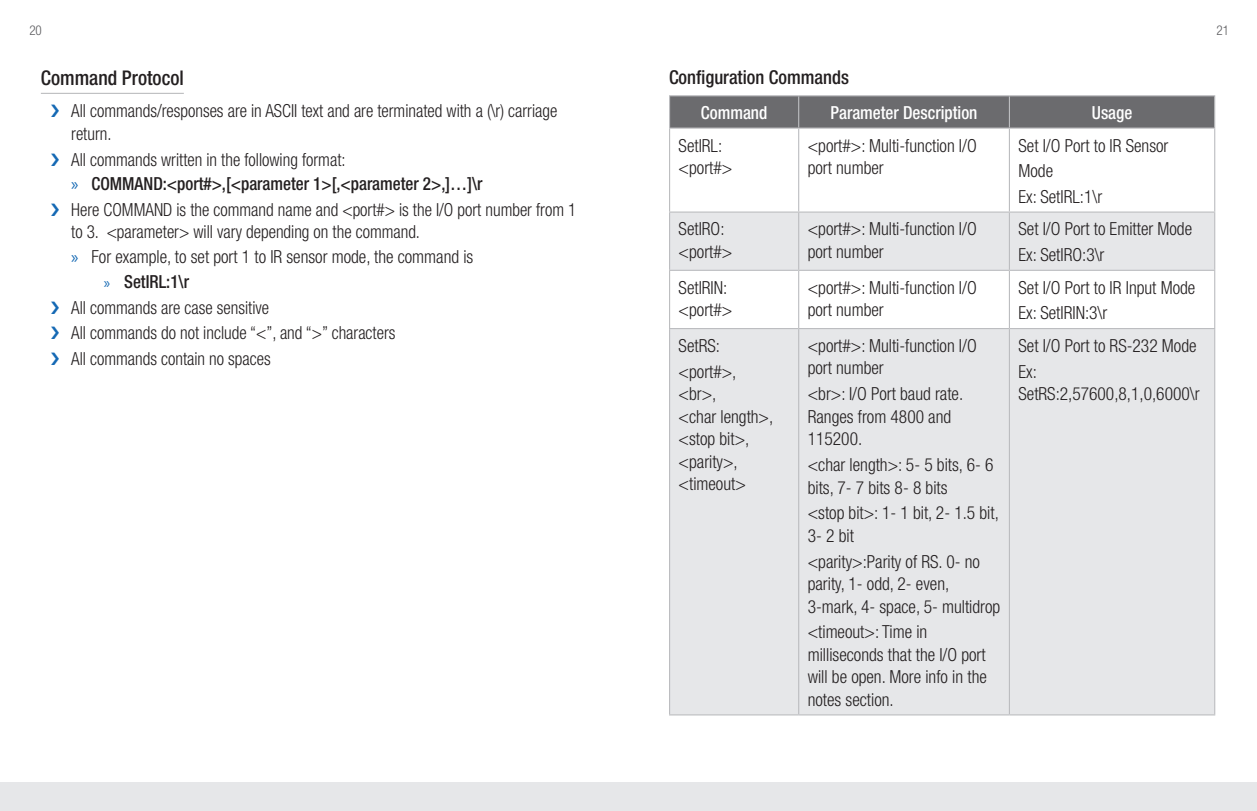
<style>
.page{position:relative;width:1257px;height:811px;background:#fff}
.page>*{position:absolute;margin:0;border:0;box-sizing:border-box;transform-origin:0 0}
.t1{font:500 condensed 20.25px "Helvetica Neue";color:#231f20}
.t2{font:500 condensed 19.12px "Helvetica Neue";color:#231f20}
.t3{font:300 condensed 18px/22.5px "Helvetica Neue";color:#231f20}
.t4{font:300 condensed 18px/25.2px "Helvetica Neue";color:#231f20;scale:.95 1}
.t5{font:500 condensed 18px "Helvetica Neue";color:#fff;scale:.95 1}
.t6{font:500 condensed 18px "Helvetica Neue";color:#231f20;scale:.95 1}
.t7{font:300 condensed 13.5px "Helvetica Neue";color:#5c5c5f}
.s1{font-family:"Myriad Pro";font-weight:400;font-stretch:normal;color:#1569b4}
.s2{font-weight:500}
.s3{font-family:"Myriad Pro";font-weight:400;font-stretch:normal;font-size:15.75px;color:#1569b4}
</style>
<div class="page">
<div style="left:0;top:781px;width:628px;height:30px;background:#e6e7e9"></div>
<div style="left:628px;top:781px;width:628px;height:30px;background:#e6e7e9"></div>
<div style="left:670px;top:96px;width:543px;height:31px;background:#6b6b6e"></div>
<svg style="left:670px;top:213px;width:543px;height:501px;background:#e8e9eb"></svg>
<hr style="left:669px;top:95px;width:129px;height:1px;background:#bcbdc0">
<hr style="left:669px;top:96px;width:1px;height:31px;background:#bcbdc0">
<hr style="left:798px;top:95px;width:211px;height:1px;background:#bcbdc0">
<hr style="left:798px;top:96px;width:1px;height:31px;background:#bcbdc0">
<hr style="left:1009px;top:95px;width:206px;height:1px;background:#bcbdc0">
<hr style="left:1008px;top:96px;width:1px;height:31px;background:#bcbdc0">
<hr style="left:1213px;top:96px;width:2px;height:31px;background:#bcbdc0">
<hr style="left:669px;top:127px;width:129px;height:2px;background:#bcbdc0">
<hr style="left:669px;top:129px;width:1px;height:82px;background:#bcbdc0">
<hr style="left:798px;top:127px;width:211px;height:2px;background:#bcbdc0">
<hr style="left:798px;top:129px;width:1px;height:82px;background:#bcbdc0">
<hr style="left:1009px;top:127px;width:206px;height:2px;background:#bcbdc0">
<hr style="left:1008px;top:129px;width:1px;height:82px;background:#bcbdc0">
<hr style="left:1213px;top:129px;width:2px;height:82px;background:#bcbdc0">
<hr style="left:669px;top:211px;width:129px;height:2px;background:#bcbdc0">
<hr style="left:669px;top:213px;width:1px;height:57px;background:#bcbdc0">
<hr style="left:798px;top:211px;width:211px;height:2px;background:#bcbdc0">
<hr style="left:798px;top:213px;width:1px;height:57px;background:#bcbdc0">
<hr style="left:1009px;top:211px;width:206px;height:2px;background:#bcbdc0">
<hr style="left:1008px;top:213px;width:1px;height:57px;background:#bcbdc0">
<hr style="left:1213px;top:213px;width:2px;height:57px;background:#bcbdc0">
<hr style="left:669px;top:270px;width:129px;height:1px;background:#bcbdc0">
<hr style="left:669px;top:271px;width:1px;height:57px;background:#bcbdc0">
<hr style="left:798px;top:270px;width:211px;height:1px;background:#bcbdc0">
<hr style="left:798px;top:271px;width:1px;height:57px;background:#bcbdc0">
<hr style="left:1009px;top:270px;width:206px;height:1px;background:#bcbdc0">
<hr style="left:1008px;top:271px;width:1px;height:57px;background:#bcbdc0">
<hr style="left:1213px;top:271px;width:2px;height:57px;background:#bcbdc0">
<hr style="left:669px;top:328px;width:129px;height:1px;background:#bcbdc0">
<hr style="left:669px;top:329px;width:1px;height:385px;background:#bcbdc0">
<hr style="left:798px;top:328px;width:211px;height:1px;background:#bcbdc0">
<hr style="left:798px;top:329px;width:1px;height:385px;background:#bcbdc0">
<hr style="left:1009px;top:328px;width:206px;height:1px;background:#bcbdc0">
<hr style="left:1008px;top:329px;width:1px;height:385px;background:#bcbdc0">
<hr style="left:1213px;top:329px;width:2px;height:385px;background:#bcbdc0">
<hr style="left:669px;top:714px;width:129px;height:1px;background:#bcbdc0">
<hr style="left:798px;top:714px;width:211px;height:1px;background:#bcbdc0">
<hr style="left:1009px;top:714px;width:206px;height:1px;background:#bcbdc0">
<hr style="left:41px;top:93px;width:143px;height:1px;background:#bcbdc0">
<p class="t7" style="left:29px;top:22px;width:14px">20</p>
<p class="t7" style="left:1216px;top:22px;width:14px">21</p>
<p class="t2" style="left:669px;top:66px;width:181px">Configuration Commands</p>
<p class="t5" style="left:700px;top:102px;width:71px">Command</p>
<p class="t5" style="left:830px;top:102px;width:156px">Parameter Description</p>
<p class="t5" style="left:1091px;top:102px;width:44px">Usage</p>
<p class="t3" style="left:678px;top:134px;width:55px">SetIRL: &lt;port#&gt;</p>
<p class="t3" style="left:807px;top:134px;width:170px">&lt;port#&gt;: Multi-function I/O port number</p>
<p class="t3" style="left:1018px;top:132px;width:151px;line-height:25.7px">Set I/O Port to IR Sensor<br>Mode<br>Ex: SetIRL:1\r</p>
<p class="t3" style="left:678px;top:218px;width:55px">SetIRO: &lt;port#&gt;</p>
<p class="t3" style="left:807px;top:218px;width:170px">&lt;port#&gt;: Multi-function I/O port number</p>
<p class="t3" style="left:1018px;top:216px;width:175px;line-height:25.7px">Set I/O Port to Emitter Mode<br>Ex: SetIRO:3\r</p>
<p class="t3" style="left:678px;top:276px;width:55px">SetIRIN: &lt;port#&gt;</p>
<p class="t3" style="left:807px;top:276px;width:170px">&lt;port#&gt;: Multi-function I/O port number</p>
<p class="t3" style="left:1018px;top:274px;width:178px;line-height:25.7px">Set I/O Port to IR Input Mode<br>Ex: SetIRIN:3\r</p>
<p class="t3" style="left:678px;top:332px;width:59px;line-height:25.7px">SetRS: &lt;port#&gt;,</p>
<p class="t3" style="left:678px;top:382px;width:96px">&lt;br&gt;,<br>&lt;char length&gt;, &lt;stop bit&gt;, &lt;parity&gt;, &lt;timeout&gt;</p>
<p class="t1" style="left:41px;top:65px;width:144px">Command Protocol</p>
<p class="t4" style="left:71px;top:100px;width:513px;line-height:22.5px">All commands/responses are in ASCII text and are terminated with a (\r) carriage return.</p>
<p class="t4" style="left:71px;top:146px;width:533px">All commands written in the following format:<br><span class="s1">»</span> <span class="s2">COMMAND:&lt;port#&gt;,[&lt;parameter 1&gt;[,&lt;parameter 2&gt;,]…]\r<br></span>Here COMMAND is the command name and &lt;port#&gt; is the I/O port number from 1</p>
<p class="t4" style="left:71px;top:219px;width:368px">to 3. &lt;parameter&gt; will vary depending on the command.</p>
<p class="t3" style="left:71px;top:245px;width:403px"><span class="s1">»</span> For example, to set port 1 to IR sensor mode, the command is</p>
<p class="t6" style="left:104px;top:270px;width:91px"><span class="s3">»</span> SetIRL:1\r</p>
<p class="t4" style="left:71px;top:294px;width:210px">All commands are case sensitive</p>
<p class="t4" style="left:71px;top:320px;width:343px">All commands do not include “&lt;”, and “&gt;” characters</p>
<p class="t4" style="left:71px;top:346px;width:211px">All commands contain no spaces</p>
<p class="t3" style="left:807px;top:334px;width:170px">&lt;port#&gt;: Multi-function I/O port number</p>
<p class="t3" style="left:807px;top:382px;width:157px">&lt;br&gt;: I/O Port baud rate.<br>Ranges from 4800 and<br>115200.</p>
<p class="t3" style="left:807px;top:453px;width:187px">&lt;char length&gt;: 5- 5 bits, 6- 6 bits, 7- 7 bits 8- 8 bits</p>
<p class="t3" style="left:807px;top:501px;width:192px">&lt;stop bit&gt;: 1- 1 bit, 2- 1.5 bit,<br>3- 2 bit</p>
<p class="t3" style="left:807px;top:550px;width:194px">&lt;parity&gt;:Parity of RS. 0- no parity, 1- odd, 2- even,<br>3-mark, 4- space, 5- multidrop</p>
<p class="t3" style="left:807px;top:620px;width:180px">&lt;timeout&gt;: Time in milliseconds that the I/O port will be open. More info in the notes section.</p>
<p class="t3" style="left:1018px;top:332px;width:179px;line-height:25.7px">Set I/O Port to RS-232 Mode<br>Ex:</p>
<p class="t3" style="left:1018px;top:382px;width:182px">SetRS:2,57600,8,1,0,6000\r</p>
</div>
